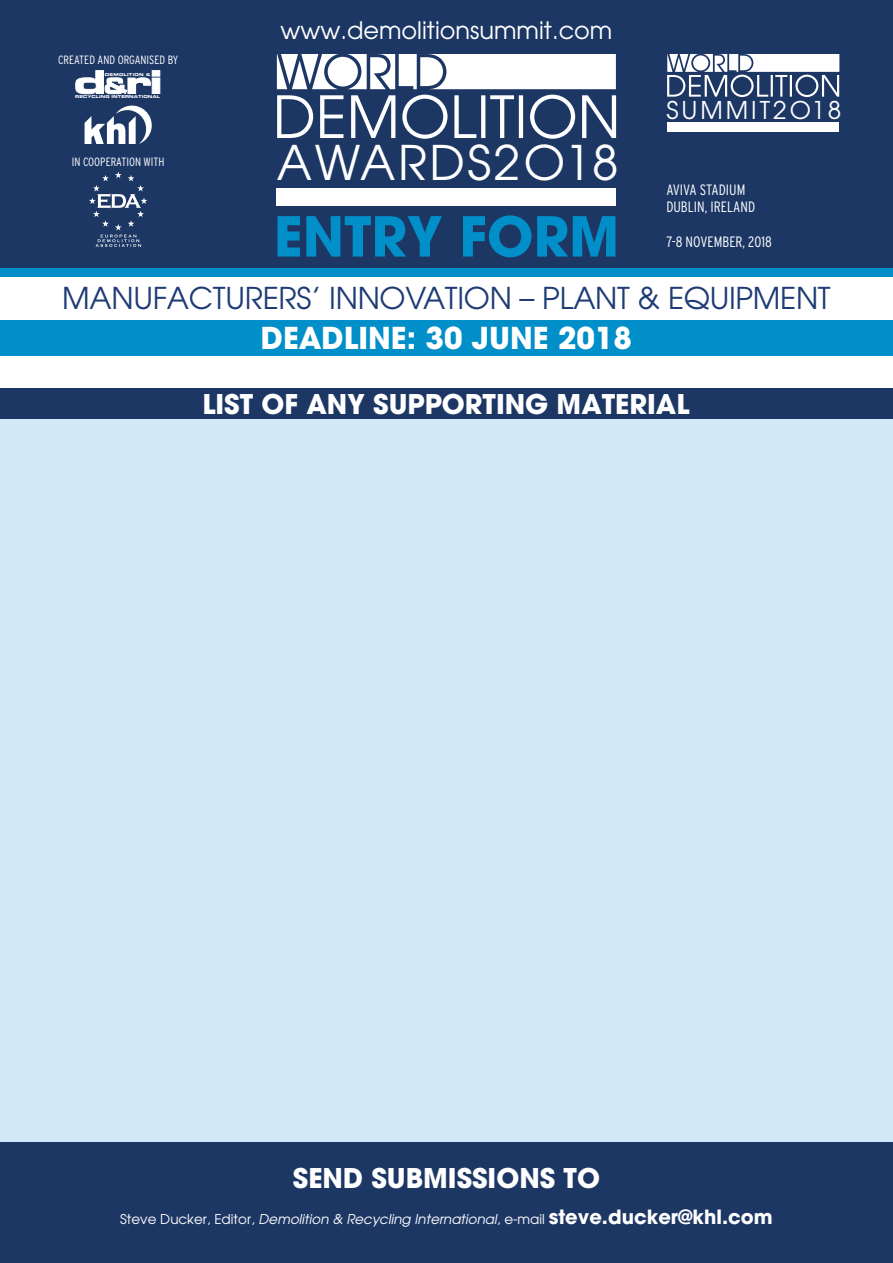
<style>
.page{position:relative;width:893px;height:1263px;background:#fff}
.page>*{position:absolute;margin:0;border:0;box-sizing:border-box;transform-origin:0 0}
.t1{font:700 54.6px "Avant Garde";color:#008fc8}
.t2{font:47.55px "Avant Garde";letter-spacing:.055em;color:#fff}
.t3{font:30px "Avant Garde";letter-spacing:-.01em;color:#1e3b75}
.t4{font:700 30px "Avant Garde";color:#fff}
.t5{font:700 27px "Avant Garde";color:#fff}
.t6{font:24.45px "Avant Garde";letter-spacing:.12em;color:#fff}
.t7{font:24px "Avant Garde";color:#fff}
.t8{font:300 condensed 15px/17.4px "Interstate";color:#fff}
.t9{font:italic 13.5px "Avant Garde";color:#fff}
.t10{font:300 condensed 12px "Interstate";color:#fff}
.t11{font:4.05px "Eurostile Bold Extended Two";letter-spacing:.01em;color:#fff}
.t12{font:4.05px "Eurostile Bold Extended Two";letter-spacing:.055em;color:#fff}
.s1{font-style:normal}
.s2{font-weight:700;font-style:normal;font-size:19.5px}
</style>
<div class="page">
<div style="left:0;top:1142px;width:893px;height:121px;background:#1d3765"></div>
<div style="left:0;top:0;width:893px;height:270px;background:#1d3765"></div>
<svg style="left:85px;top:106px;width:67px;height:38px"></svg>
<svg style="left:75px;top:70px;width:85px;height:24px"></svg>
<svg style="left:89px;top:172px;width:58px;height:75px"></svg>
<div style="left:0;top:268px;width:893px;height:8px;background:#008fc8"></div>
<div style="left:277px;top:188px;width:339px;height:17px;background:#fff"></div>
<svg style="left:277px;top:54px;width:339px;height:35px;background:#dfe2e9"></svg>
<svg style="left:277px;top:95px;width:339px;height:44px"></svg>
<div style="left:0;top:320px;width:893px;height:36px;background:#008fc8"></div>
<div style="left:667px;top:122px;width:172px;height:9px;background:#fff"></div>
<svg style="left:667px;top:54px;width:172px;height:43px"></svg>
<div style="left:0;top:416px;width:893px;height:726px;background:#d1e8f6"></div>
<div style="left:0;top:389px;width:893px;height:30px;background:#1d3765"></div>
<p class="t10" style="left:58px;top:52px;width:122px">CREATED AND ORGANISED BY</p>
<p class="t11" style="left:75px;top:94px;width:86px">RECYCLING INTERNATIONAL</p>
<p class="t12" style="left:105px;top:72px;width:47px">DEMOLITION &amp;</p>
<p class="t10" style="left:72px;top:154px;width:94px">IN COOPERATION WITH</p>
<h3 class="t7" style="left:280px;top:16px;width:333px">www.demolitionsummit.com</h3>
<h2 class="t2" style="left:277px;top:133px;width:343px">AWARDS2O18</h2>
<h1 class="t1" style="left:274px;top:201px;width:347px">ENTRY FORM</h1>
<h3 class="t6" style="left:666px;top:95px;width:176px">SUMMIT2O18</h3>
<p class="t8" style="left:666px;top:181px;width:90px">AVIVA STADIUM<br>DUBLIN, IRELAND</p>
<p class="t8" style="left:666px;top:233px;width:107px">7-8 NOVEMBER, 2018</p>
<h3 class="t3" style="left:62px;top:280px;width:770px">MANUFACTURERS’ INNOVATION – PLANT &amp; EQUIPMENT</h3>
<h3 class="t4" style="left:261px;top:319px;width:373px">DEADLINE: 30 JUNE 2018</h3>
<h3 class="t5" style="left:202px;top:387px;width:489px">LIST OF ANY SUPPORTING MATERIAL</h3>
<h3 class="t5" style="left:293px;top:1161px;width:309px">SEND SUBMISSIONS TO</h3>
<p class="t9" style="left:120px;top:1211px;width:654px"><span class="s1">Steve Ducker, Editor,</span> Demolition &amp; Recycling International<span class="s1">, e-mail</span> <span class="s2">steve.ducker@khl.com</span></p>
</div>
